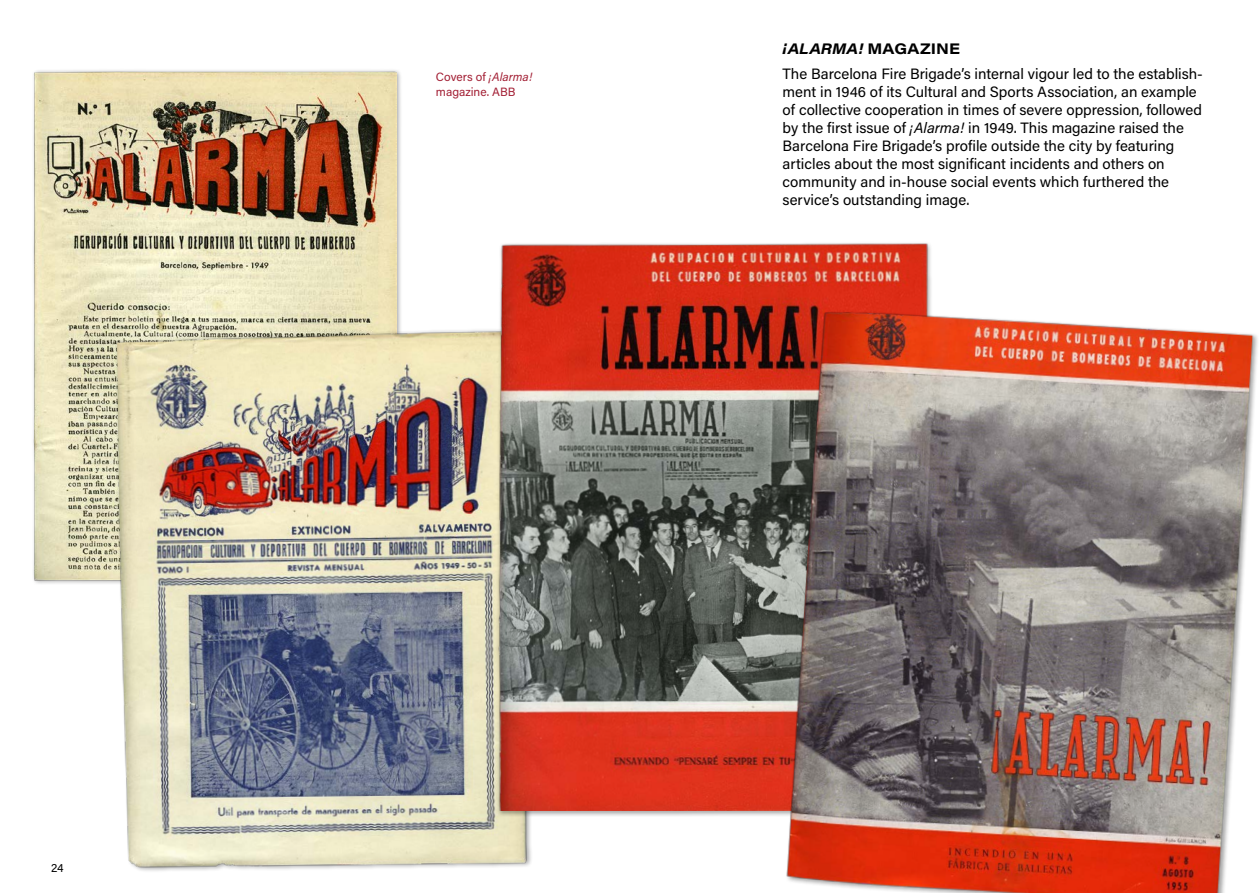
<style>
.page{position:relative;width:1259px;height:893px;background:#fff}
.page>*{position:absolute;margin:0;border:0;box-sizing:border-box;transform-origin:0 0}
.t1{font:15px/18px "Acumin Pro";color:#000}
.t2{font:italic 700 15px "Acumin Pro Wide";letter-spacing:.01em;color:#000}
.t3{font:12px/14.4px "Acumin Pro";color:#a32035}
.t4{font:12px "Acumin Pro";color:#000}
.s1{font-style:italic}
.s2{font-style:normal}
</style>
<div class="page">
<img style="left:33px;top:70px;width:364px;height:513px">
<img style="left:117px;top:331px;width:412px;height:539px">
<img style="left:495px;top:243px;width:436px;height:568px">
<img style="left:773px;top:298px;width:485px;height:595px">
<p class="t4" style="left:51px;top:859px;width:14px">24</p>
<p class="t3" style="left:436px;top:69px;width:98px">Covers of <span class="s1">¡Alarma! </span>magazine. ABB</p>
<p class="t2" style="left:782px;top:37px;width:179px">¡ALARMA! <span class="s2">MAGAZINE</span></p>
<p class="t1" style="left:782px;top:64px;width:422px">The Barcelona Fire Brigade’s internal vigour led to the establish&shy;ment in 1946 of its Cultural and Sports Association, an example of collective cooperation in times of severe oppression, followed by the first issue of <span class="s1">¡Alarma!</span> in 1949. This magazine raised the Barcelona Fire Brigade’s profile outside the city by featuring articles about the most significant incidents and others on community and in-house social events which furthered the service’s outstanding image.</p>
</div>
